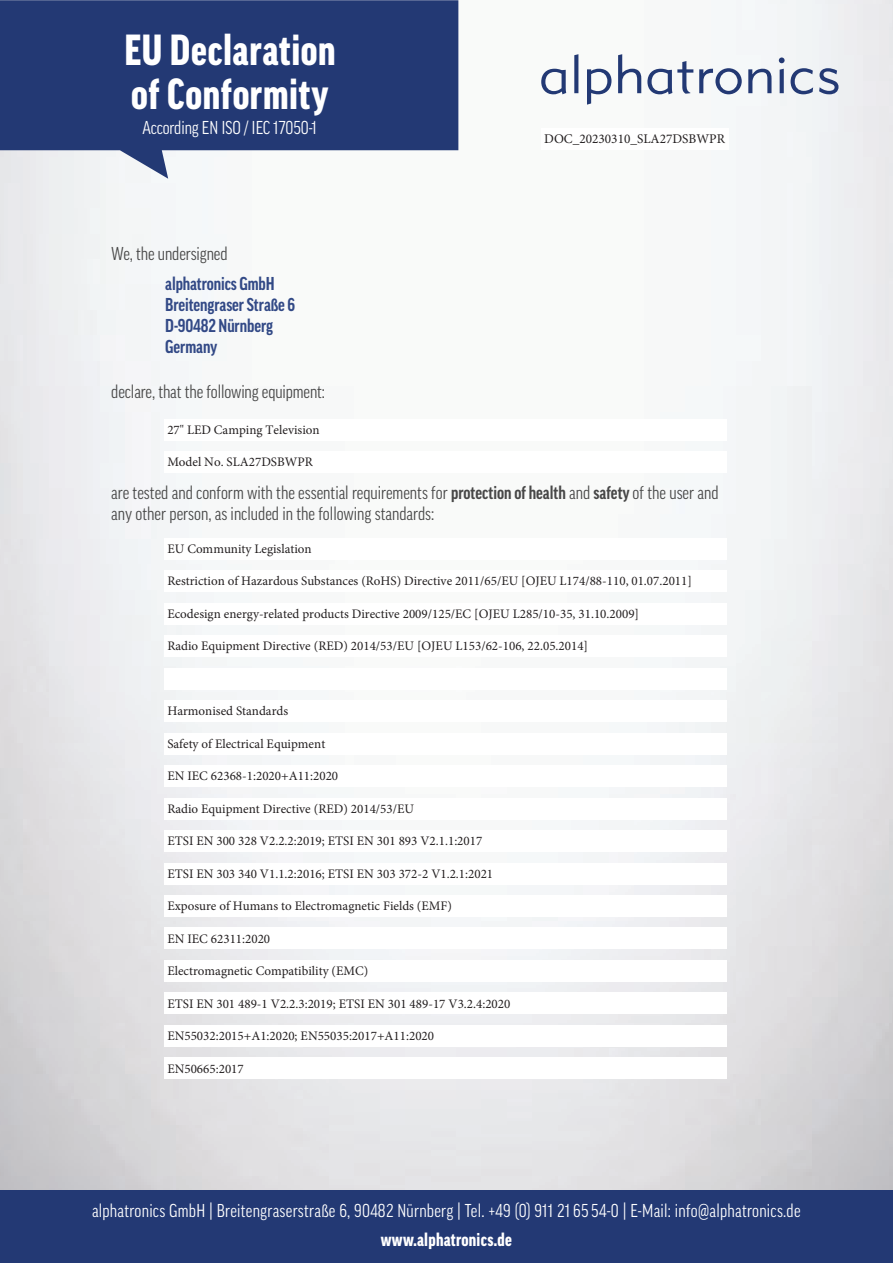
<style>
.page{position:relative;width:893px;height:1263px;background:#fff}
.page>*{position:absolute;margin:0;border:0;box-sizing:border-box;transform-origin:0 0}
.t1{font:900 condensed 42px/43.5px "Good Pro";letter-spacing:.015em;color:#fff}
.t2{font:condensed 18px/21px "Good Pro";color:#474747}
.t3{font:condensed 18px "Good Pro";letter-spacing:.015em;color:#fff}
.t4{font:700 condensed 18px/21px "Good Pro";letter-spacing:-.005em;color:#324986}
.t5{font:condensed 18px "Good Pro";letter-spacing:-.005em;color:#fff}
.t6{font:900 condensed 18px "Good Pro";letter-spacing:.015em;color:#fff}
.t7{font:13.35px "Minion Pro";color:#231f20}
.t8{font:13.05px "Minion Pro";color:#231f20}
.s1{font-weight:700}
</style>
<div class="page">
<div style="left:0;top:1190px;width:893px;height:73px;background:#233974"></div>
<svg style="left:0;top:0;width:458px;height:179px;background:#435587"></svg>
<svg style="left:541px;top:69px;width:25px;height:25px"></svg>
<svg style="left:574px;top:54px;width:4px;height:39px"></svg>
<svg style="left:587px;top:69px;width:24px;height:36px"></svg>
<svg style="left:618px;top:54px;width:23px;height:39px"></svg>
<svg style="left:647px;top:61px;width:46px;height:33px"></svg>
<svg style="left:699px;top:68px;width:43px;height:26px"></svg>
<svg style="left:748px;top:69px;width:23px;height:24px"></svg>
<svg style="left:779px;top:57px;width:5px;height:36px"></svg>
<svg style="left:790px;top:68px;width:23px;height:26px"></svg>
<svg style="left:819px;top:68px;width:19px;height:26px"></svg>
<h1 class="t1" style="left:124px;top:29px;width:212px">EU Declaration of Conformity</h1>
<h2 class="t5" style="left:142px;top:121px;width:176px">According EN ISO / IEC 17050-1</h2>
<h2 class="t2" style="left:111px;top:245px;width:118px">We, the undersigned</h2>
<h2 class="t4" style="left:165px;top:273px;width:131px">alphatronics GmbH<br>Breitengraser Straße 6<br>D-90482 Nürnberg<br>Germany</h2>
<h2 class="t2" style="left:111px;top:382px;width:215px">declare, that the following equipment:</h2>
<p class="t8" style="left:167px;top:425px;width:154px">27" LED Camping Television</p>
<p class="t8" style="left:167px;top:457px;width:147px">Model No. SLA27DSBWPR</p>
<p class="t7" style="left:544px;top:134px;width:182px">DOC_20230310_SLA27DSBWPR</p>
<h2 class="t2" style="left:111px;top:483px;width:609px">are tested and conform with the essential requirements for <span class="s1">protection of health</span> and <span class="s1">safety</span> of the user and any other person, as included in the following standards:</h2>
<p class="t8" style="left:167px;top:543px;width:146px">EU Community Legislation</p>
<p class="t8" style="left:167px;top:576px;width:526px">Restriction of Hazardous Substances (RoHS) Directive 2011/65/EU [OJEU L174/88-110, 01.07.2011]</p>
<p class="t8" style="left:167px;top:608px;width:473px">Ecodesign energy-related products Directive 2009/125/EC [OJEU L285/10-35, 31.10.2009]</p>
<p class="t8" style="left:167px;top:641px;width:422px">Radio Equipment Directive (RED) 2014/53/EU [OJEU L153/62-106, 22.05.2014]</p>
<p class="t8" style="left:167px;top:706px;width:122px">Harmonised Standards</p>
<p class="t8" style="left:167px;top:738px;width:159px">Safety of Electrical Equipment</p>
<p class="t8" style="left:167px;top:771px;width:172px">EN IEC 62368-1:2020+A11:2020</p>
<p class="t8" style="left:167px;top:803px;width:248px">Radio Equipment Directive (RED) 2014/53/EU</p>
<p class="t8" style="left:167px;top:836px;width:316px">ETSI EN 300 328 V2.2.2:2019; ETSI EN 301 893 V2.1.1:2017</p>
<p class="t8" style="left:167px;top:868px;width:327px">ETSI EN 303 340 V1.1.2:2016; ETSI EN 303 372-2 V1.2.1:2021</p>
<p class="t8" style="left:167px;top:901px;width:286px">Exposure of Humans to Electromagnetic Fields (EMF)</p>
<p class="t8" style="left:167px;top:933px;width:104px">EN IEC 62311:2020</p>
<p class="t8" style="left:167px;top:966px;width:202px">Electromagnetic Compatibility (EMC)</p>
<p class="t8" style="left:167px;top:998px;width:344px">ETSI EN 301 489-1 V2.2.3:2019; ETSI EN 301 489-17 V3.2.4:2020</p>
<p class="t8" style="left:167px;top:1031px;width:268px">EN55032:2015+A1:2020; EN55035:2017+A11:2020</p>
<p class="t8" style="left:167px;top:1063px;width:78px">EN50665:2017</p>
<h2 class="t3" style="left:92px;top:1205px;width:710px">alphatronics GmbH | Breitengraserstraße 6, 90482 Nürnberg | Tel. +49 (0) 911 21 65 54-0 | E-Mail: info@alphatronics.de</h2>
<h2 class="t6" style="left:381px;top:1229px;width:132px">www.alphatronics.de</h2>
</div>
